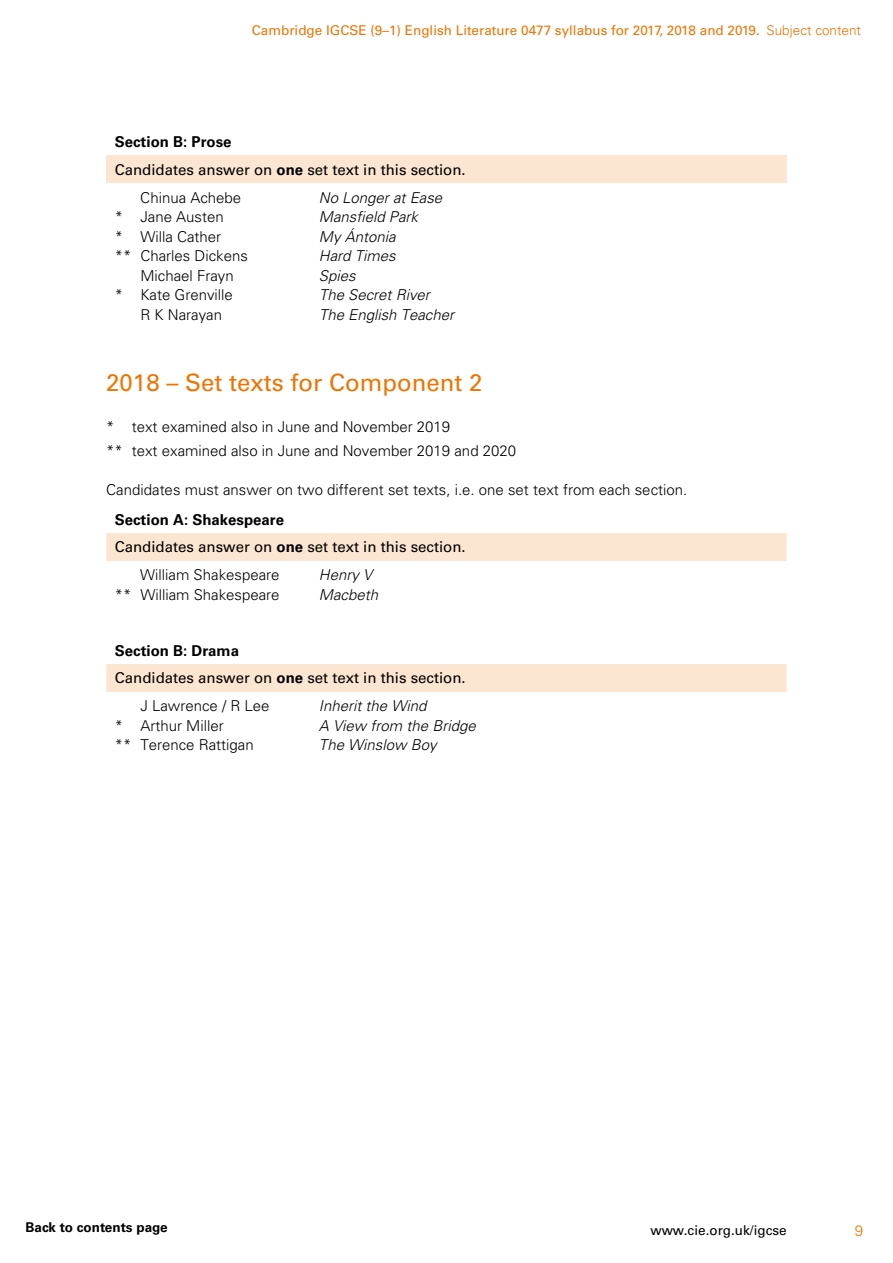
<style>
.page{position:relative;width:893px;height:1263px;background:#fff}
.page>*{position:absolute;margin:0;border:0;box-sizing:border-box;transform-origin:0 0}
.t1{font:24px "Univers LT Std";color:#ee7402}
.t2{font:300 15px/23.7px "Univers LT Std";color:#000}
.t3{font:italic 300 15px "Univers LT Std";color:#000}
.t4{font:15px "Univers LT Std";color:#000}
.t5{font:700 15px "Univers LT Std";color:#000}
.t6{font:300 15px "Univers LT Std";color:#ee7402}
.t7{font:13.5px "Univers LT Std";color:#ee7402}
.t8{font:13.5px "Univers LT Std";color:#000}
.t9{font:700 13.5px "Univers LT Std";color:#000}
.s1{font-weight:300}
.s2{font-weight:700}
</style>
<div class="page">
<div style="left:106px;top:155px;width:681px;height:28px;background:#fde6d1"></div>
<svg style="left:106px;top:533px;width:681px;height:159px"></svg>
<p class="t7" style="left:252px;top:23px;width:611px">Cambridge IGCSE (9–1) English Literature 0477 syllabus for 2017, 2018 and 2019. <span class="s1">Subject content</span></p>
<p class="t5" style="left:115px;top:133px;width:118px">Section B: Prose</p>
<p class="t4" style="left:115px;top:161px;width:352px">Candidates answer on <span class="s2">one</span> set text in this section.</p>
<p class="t2" style="left:140px;top:186px;width:102px">Chinua Achebe</p>
<p class="t3" style="left:319px;top:188px;width:125px">No Longer at Ease</p>
<p class="t2" style="left:115px;top:205px;width:110px">* Jane Austen</p>
<p class="t3" style="left:319px;top:208px;width:101px">Mansfield Park</p>
<p class="t2" style="left:115px;top:225px;width:108px">* Willa Cather</p>
<p class="t3" style="left:319px;top:227px;width:78px">My Ántonia</p>
<p class="t2" style="left:115px;top:244px;width:135px">** Charles Dickens</p>
<p class="t3" style="left:319px;top:247px;width:78px">Hard Times</p>
<p class="t2" style="left:140px;top:264px;width:95px">Michael Frayn</p>
<p class="t3" style="left:319px;top:266px;width:38px">Spies</p>
<p class="t2" style="left:115px;top:283px;width:120px">* Kate Grenville</p>
<p class="t3" style="left:319px;top:286px;width:112px">The Secret River</p>
<p class="t2" style="left:140px;top:303px;width:83px">R K Narayan</p>
<p class="t3" style="left:319px;top:305px;width:137px">The English Teacher</p>
<h1 class="t1" style="left:106px;top:369px;width:378px">2018 – Set texts for Component 2</h1>
<p class="t2" style="left:106px;top:415px;width:411px">* text examined also in June and November 2019<br>** text examined also in June and November 2019 and 2020</p>
<p class="t2" style="left:106px;top:478px;width:582px">Candidates must answer on two different set texts, i.e. one set text from each section.</p>
<p class="t5" style="left:115px;top:510px;width:171px">Section A: Shakespeare</p>
<p class="t4" style="left:115px;top:538px;width:352px">Candidates answer on <span class="s2">one</span> set text in this section.</p>
<p class="t2" style="left:140px;top:563px;width:141px">William Shakespeare</p>
<p class="t3" style="left:319px;top:566px;width:55px">Henry V</p>
<p class="t2" style="left:115px;top:583px;width:166px">** William Shakespeare</p>
<p class="t3" style="left:319px;top:585px;width:61px">Macbeth</p>
<p class="t5" style="left:115px;top:641px;width:126px">Section B: Drama</p>
<p class="t4" style="left:115px;top:669px;width:352px">Candidates answer on <span class="s2">one</span> set text in this section.</p>
<p class="t2" style="left:140px;top:694px;width:131px">J Lawrence / R Lee</p>
<p class="t3" style="left:319px;top:697px;width:109px">Inherit the Wind</p>
<p class="t2" style="left:115px;top:714px;width:110px">* Arthur Miller</p>
<p class="t3" style="left:319px;top:716px;width:158px">A View from the Bridge</p>
<p class="t2" style="left:115px;top:733px;width:140px">** Terence Rattigan</p>
<p class="t3" style="left:319px;top:736px;width:119px">The Winslow Boy</p>
<p class="t9" style="left:26px;top:1219px;width:144px">Back to contents page</p>
<p class="t8" style="left:650px;top:1222px;width:138px">www.cie.org.uk/igcse</p>
<p class="t6" style="left:855px;top:1221px;width:10px">9</p>
</div>
